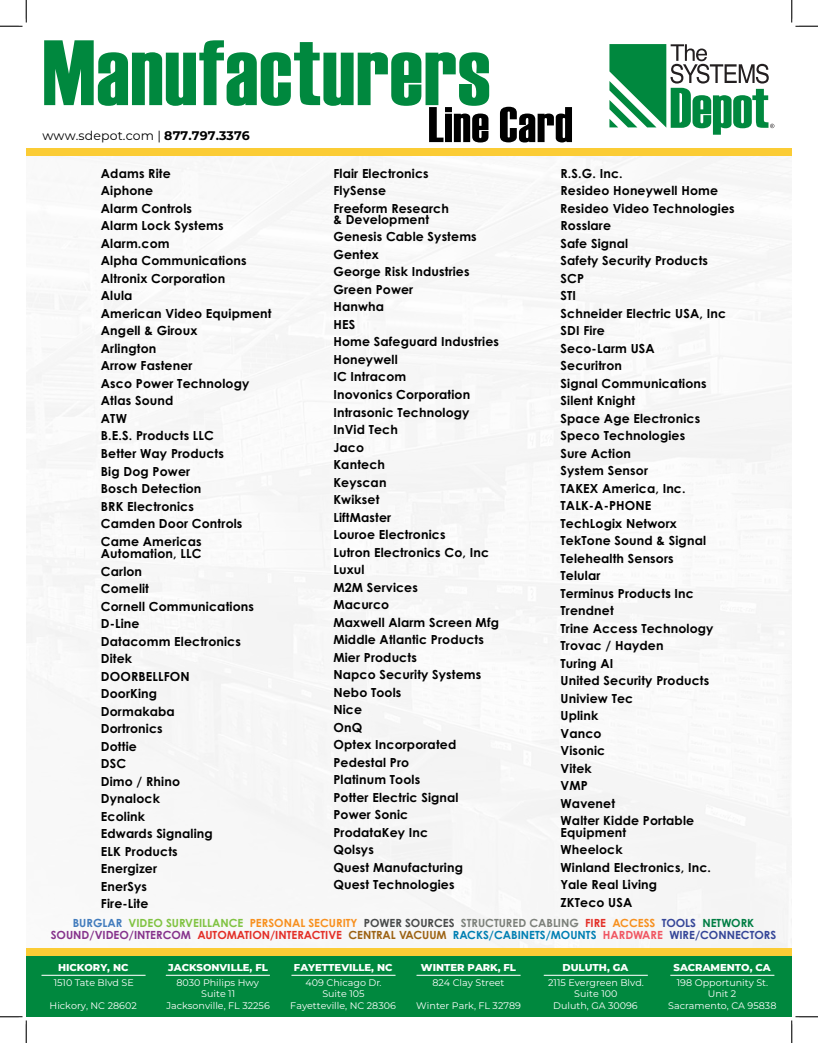
<style>
.page{position:relative;width:818px;height:1043px;background:#fff}
.page>*{position:absolute;margin:0;border:0;box-sizing:border-box;transform-origin:0 0}
.t1{font:92.5px "Haettenschweiler";letter-spacing:.01em;color:#00883e}
.t2{font:50px "Haettenschweiler";letter-spacing:.01em;color:#000}
.t3{font:700 12.5px/17.5px "Century Gothic Pro";letter-spacing:.01em;color:#000}
.t4{font:12.5px "Montserrat";letter-spacing:.01em;color:#000}
.t5{font:700 11.25px/12.5px "Century Gothic Pro";color:#e32f27;text-align:center}
.t6{font:800 10px "Montserrat";color:#fff}
.t7{font:9.5px/11.5px "Montserrat";color:#fff;text-align:center}
.s1{font-weight:700}
.s2{color:#427cbd}
.s3{color:#80c342}
.s4{color:#f7901e}
.s5{color:#484a4a}
.s6{color:#7c807a}
.s7{color:#354698}
.s8{color:#007d43}
.s9{color:#86338c}
.s10{color:#9c6213}
.s11{color:#007fb3}
.s12{color:#f05662}
</style>
<div class="page">
<div style="left:26px;top:145px;width:765px;height:812px;background:#f8f8f8"></div>
<svg style="left:609px;top:44px;width:165px;height:91px"></svg>
<div style="left:26px;top:148px;width:765px;height:7px;background:#fbcc35"></div>
<div style="left:26px;top:952px;width:765px;height:64px;background:#00883e"></div>
<div style="left:26px;top:947px;width:765px;height:8px;background:#fbcc35"></div>
<hr style="left:670px;top:974px;width:104px;height:1px;background:#fff">
<hr style="left:544px;top:974px;width:103px;height:1px;background:#fff">
<hr style="left:416px;top:974px;width:104px;height:1px;background:#fff">
<hr style="left:291px;top:974px;width:104px;height:1px;background:#fff">
<hr style="left:166px;top:974px;width:104px;height:1px;background:#fff">
<hr style="left:42px;top:974px;width:103px;height:1px;background:#fff">
<svg style="left:0;top:0;width:27px;height:27px"></svg>
<svg style="left:0;top:1016px;width:27px;height:26px"></svg>
<svg style="left:791px;top:0;width:27px;height:27px"></svg>
<svg style="left:790px;top:1015px;width:28px;height:27px"></svg>
<h1 class="t1" style="left:43px;top:10px;width:449px">Manufacturers</h1>
<p class="t4" style="left:43px;top:127px;width:209px">www.sdepot.com | <span class="s1">877.797.3376</span></p>
<h2 class="t2" style="left:428px;top:91px;width:146px">Line Card</h2>
<p class="t3" style="left:101px;top:164px;width:172px">Adams Rite<br>Aiphone<br>Alarm Controls<br>Alarm Lock Systems<br>Alarm.com<br>Alpha Communications<br>Altronix Corporation<br>Alula<br>American Video Equipment<br>Angell &amp; Giroux<br>Arlington<br>Arrow Fastener<br>Asco Power Technology<br>Atlas Sound<br>ATW<br>B.E.S. Products LLC<br>Better Way Products<br>Big Dog Power<br>Bosch Detection<br>BRK Electronics<br>Camden Door Controls<br>Came Americas</p>
<p class="t3" style="left:101px;top:544px;width:154px">Automation, LLC<br>Carlon<br>Comelit<br>Cornell Communications<br>D-Line<br>Datacomm Electronics<br>Ditek<br>DOORBELLFON<br>DoorKing<br>Dormakaba<br>Dortronics<br>Dottie<br>DSC<br>Dimo / Rhino<br>Dynalock<br>Ecolink<br>Edwards Signaling<br>ELK Products<br>Energizer<br>EnerSys<br>Fire-Lite</p>
<p class="t3" style="left:333px;top:164px;width:117px">Flair Electronics<br>FlySense<br>Freeform Research</p>
<p class="t3" style="left:333px;top:210px;width:167px">&amp; Development<br>Genesis Cable Systems<br>Gentex<br>George Risk Industries<br>Green Power<br>Hanwha<br>HES<br>Home Safeguard Industries<br>Honeywell<br>IC Intracom<br>Inovonics Corporation<br>Intrasonic Technology<br>InVid Tech<br>Jaco<br>Kantech<br>Keyscan<br>Kwikset<br>LiftMaster<br>Louroe Electronics<br>Lutron Electronics Co, Inc<br>Luxul<br>M2M Services<br>Macurco<br>Maxwell Alarm Screen Mfg<br>Middle Atlantic Products<br>Mier Products<br>Napco Security Systems<br>Nebo Tools<br>Nice<br>OnQ<br>Optex Incorporated<br>Pedestal Pro<br>Platinum Tools<br>Potter Electric Signal<br>Power Sonic<br>ProdataKey Inc<br>Qolsys<br>Quest Manufacturing<br>Quest Technologies</p>
<p class="t3" style="left:560px;top:164px;width:176px">R.S.G. Inc.<br>Resideo Honeywell Home<br>Resideo Video Technologies<br>Rosslare<br>Safe Signal<br>Safety Security Products<br>SCP<br>STI<br>Schneider Electric USA, Inc<br>SDI Fire<br>Seco-Larm USA<br>Securitron<br>Signal Communications<br>Silent Knight<br>Space Age Electronics<br>Speco Technologies<br>Sure Action<br>System Sensor<br>TAKEX America, Inc.<br>TALK-A-PHONE<br>TechLogix Networx<br>TekTone Sound &amp; Signal<br>Telehealth Sensors<br>Telular<br>Terminus Products Inc<br>Trendnet<br>Trine Access Technology<br>Trovac / Hayden<br>Turing AI<br>United Security Products<br>Uniview Tec<br>Uplink<br>Vanco<br>Visonic<br>Vitek<br>VMP<br>Wavenet<br>Walter Kidde Portable</p>
<p class="t3" style="left:560px;top:823px;width:152px">Equipment<br>Wheelock<br>Winland Electronics, Inc.<br>Yale Real Living<br>ZKTeco USA</p>
<p class="t5" style="left:51px;top:916px;width:727px"><span class="s2">BURGLAR</span> <span class="s3">VIDEO SURVEILLANCE</span> <span class="s4">PERSONAL SECURITY</span> <span class="s5">POWER SOURCES</span> <span class="s6">STRUCTURED CABLING</span> FIRE <span class="s4">ACCESS</span> <span class="s7">TOOLS</span> <span class="s8">NETWORK<br></span><span class="s9">SOUND/VIDEO/INTERCOM</span> AUTOMATION/INTERACTIVE <span class="s10">CENTRAL VACUUM</span> <span class="s11">RACKS/CABINETS/MOUNTS</span> <span class="s12">HARDWARE</span> <span class="s7">WIRE/CONNECTORS</span></p>
<p class="t6" style="left:58px;top:959px;width:72px">HICKORY, NC</p>
<p class="t7" style="left:54px;top:976px;width:82px">1510 Tate Blvd SE</p>
<p class="t7" style="left:50px;top:999px;width:89px">Hickory, NC 28602</p>
<p class="t6" style="left:168px;top:959px;width:101px">JACKSONVILLE, FL</p>
<p class="t7" style="left:166px;top:976px;width:105px">8030 Philips Hwy<br>Suite 11<br>Jacksonville, FL 32256</p>
<p class="t6" style="left:294px;top:959px;width:100px">FAYETTEVILLE, NC</p>
<p class="t6" style="left:421px;top:959px;width:97px">WINTER PARK, FL</p>
<p class="t7" style="left:290px;top:976px;width:107px">409 Chicago Dr.<br>Suite 105<br>Fayetteville, NC 28306</p>
<p class="t7" style="left:432px;top:976px;width:74px">824 Clay Street</p>
<p class="t7" style="left:416px;top:999px;width:106px">Winter Park, FL 32789</p>
<p class="t6" style="left:562px;top:959px;width:67px">DULUTH, GA</p>
<p class="t7" style="left:548px;top:976px;width:97px">2115 Evergreen Blvd.<br>Suite 100<br>Duluth, GA 30096</p>
<p class="t6" style="left:673px;top:959px;width:99px">SACRAMENTO, CA</p>
<p class="t7" style="left:668px;top:976px;width:110px">198 Opportunity St.<br>Unit 2<br>Sacramento, CA 95838</p>
</div>
